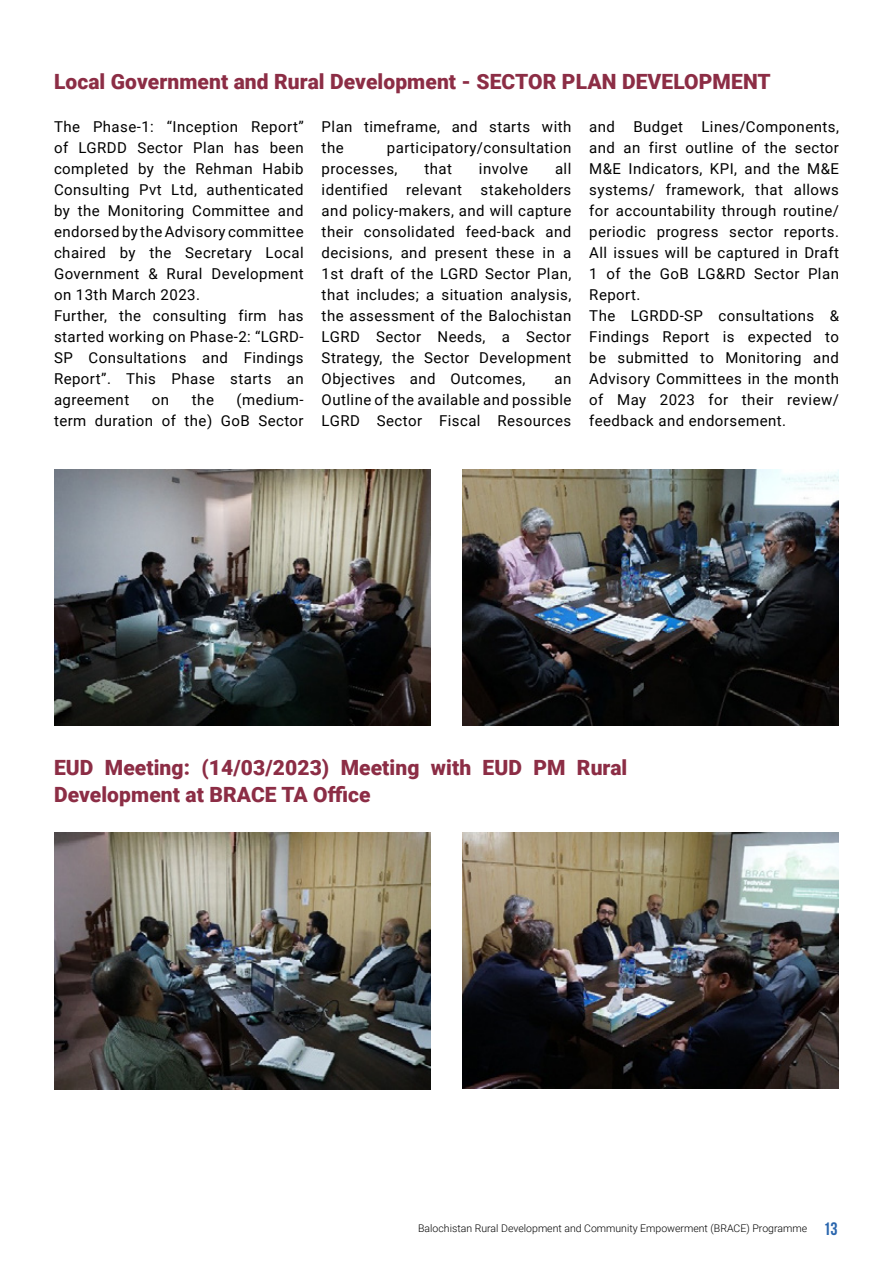
<style>
.page{position:relative;width:893px;height:1263px;background:#fff}
.page>*{position:absolute;margin:0;border:0;box-sizing:border-box;transform-origin:0 0}
.t1{font:900 21px/27px "Roboto";letter-spacing:.005em;color:#8c2d45}
.t2{font:15px/21px "Roboto";letter-spacing:.03em;color:#000}
.t3{font:300 10.5px "Roboto";color:#000}
.s1{font-family:"Bebas Neue";font-weight:700;font-size:18px;color:#2965ad}
</style>
<div class="page">
<img style="left:54px;top:469px;width:377px;height:256px">
<img style="left:54px;top:833px;width:377px;height:256px">
<img style="left:462px;top:469px;width:377px;height:256px">
<img style="left:462px;top:833px;width:377px;height:256px">
<h1 class="t1" style="left:54px;top:67px;width:718px">Local Government and Rural Development - SECTOR PLAN DEVELOPMENT</h1>
<p class="t2" style="left:54px;top:115px;width:251px">The Phase-1: “Inception Report” of LGRDD Sector Plan has been completed by the Rehman Habib<br>Consulting Pvt Ltd, authenticated by the Monitoring Committee and endorsed by the Advisory committee chaired by the Secretary Local<br>Government &amp; Rural Development on 13th March 2023.<br>Further, the consulting firm has started working on Phase-2: “LGRD-<br>SP Consultations and Findings<br>Report”. This Phase starts an agreement</p>
<p class="t2" style="left:54px;top:388px;width:251px;text-align:right">(medium-<br>term duration of the) GoB Sector</p>
<p class="t2" style="left:152px;top:388px;width:19px">on</p>
<p class="t2" style="left:192px;top:388px;width:24px">the</p>
<p class="t2" style="left:322px;top:115px;width:251px">Plan timeframe, and starts with the</p>
<p class="t2" style="left:322px;top:136px;width:251px;text-indent:65px">participatory/consultation processes,</p>
<p class="t2" style="left:322px;top:157px;width:251px;text-align:justify;text-indent:233px">all identified relevant stakeholders and policy-makers, and will capture their consolidated feed-back and decisions, and present these in a 1st draft of the LGRD Sector Plan, that includes; a situation analysis, the assessment of the Balochistan LGRD Sector Needs, a Sector Strategy, the Sector Development Objectives and Outcomes,</p>
<p class="t2" style="left:424px;top:157px;width:29px">that</p>
<p class="t2" style="left:479px;top:157px;width:51px">involve</p>
<p class="t2" style="left:322px;top:367px;width:251px;text-align:justify;text-indent:233px">an Outline of the available and possible LGRD Sector Fiscal Resources</p>
<p class="t2" style="left:589px;top:115px;width:251px">and Budget Lines/Components, and an first outline of the sector<br>M&amp;E Indicators, KPI, and the M&amp;E systems/ framework, that allows for accountability through routine/ periodic progress sector reports.<br>All issues will be captured in Draft<br>1 of the GoB LG&amp;RD Sector Plan<br>Report.<br>The LGRDD-SP consultations &amp;<br>Findings Report is expected to be submitted to Monitoring and<br>Advisory Committees in the month of May 2023 for their review/ feedback and endorsement.</p>
<h1 class="t1" style="left:54px;top:753px;width:575px">EUD Meeting: (14/03/2023) Meeting with EUD PM Rural<br>Development at BRACE TA Office</h1>
<p class="t3" style="left:418px;top:1221px;width:421px">Balochistan Rural Development and Community Empowerment (BRACE) Programme <span class="s1">13</span></p>
</div>
